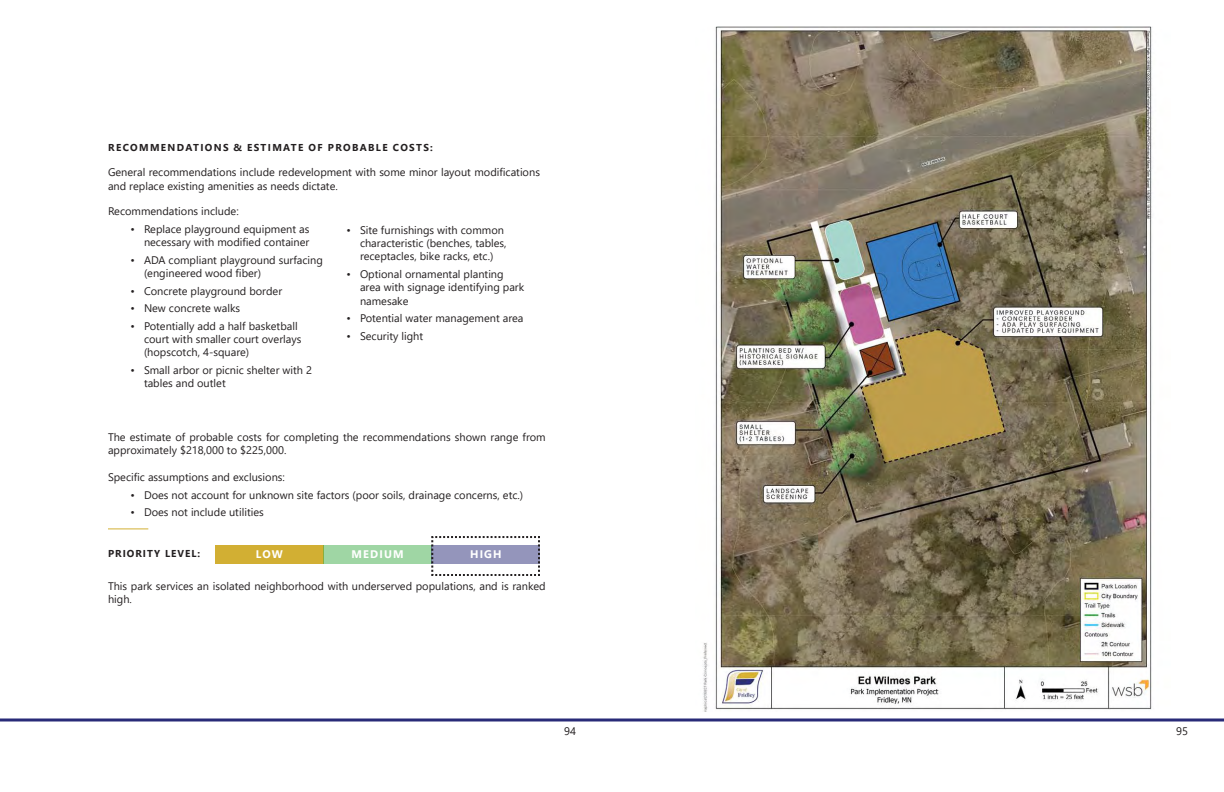
<style>
.page{position:relative;width:1224px;height:792px;background:#fff}
.page>*{position:absolute;margin:0;border:0;box-sizing:border-box;transform-origin:0 0}
.Body_Text{font:11px/13.2px "Segoe UI";color:#231f20}
.Section_Headers{font:700 11px "Segoe UI";letter-spacing:.1em;color:#fff}
.Body_Text-2{font:700 10px "Segoe UI";letter-spacing:.135em;color:#231f20}
.Body_Text-3{font:700 10px "Segoe UI";letter-spacing:.1em;color:#231f20}
</style>
<div class="page">
<svg style="left:612px;top:718px;width:612px;height:4px;background:#5e5f99"></svg>
<svg style="left:0;top:718px;width:612px;height:4px;background:#5e5f99"></svg>
<img style="left:703px;top:26px;width:449px;height:685px">
<hr style="left:108px;top:528px;width:40px;height:1px;background:#d2af33">
<div style="left:215px;top:545px;width:109px;height:19px;background:#d2af33"></div>
<div style="left:324px;top:545px;width:108px;height:19px;background:#9fd6a4"></div>
<svg style="left:431px;top:536px;width:109px;height:40px"></svg>
<p class="Body_Text-2" style="left:108px;top:138px;width:326px">RECOMMENDATIONS &amp; ESTIMATE OF PROBABLE COSTS:</p>
<p class="Body_Text" style="left:108px;top:165px;width:434px">General recommendations include redevelopment with some minor layout modifications and replace existing amenities as needs dictate.</p>
<p class="Body_Text" style="left:108px;top:204px;width:132px">Recommendations include:</p>
<p class="Body_Text" style="left:130px;top:221px;width:180px;text-align:right">• Replace playground equipment as necessary with modified container</p>
<p class="Body_Text" style="left:144px;top:252px;width:180px;text-indent:-14px">• ADA compliant playground surfacing (engineered wood fiber)</p>
<p class="Body_Text" style="left:130px;top:283px;width:153px">• Concrete playground border</p>
<p class="Body_Text" style="left:130px;top:301px;width:111px">• New concrete walks</p>
<p class="Body_Text" style="left:144px;top:318px;width:159px;text-indent:-14px">• Potentially add a half basketball court with smaller court overlays (hopscotch, 4-square)</p>
<p class="Body_Text" style="left:144px;top:363px;width:170px;text-indent:-14px">• Small arbor or picnic shelter with 2 tables and outlet</p>
<p class="Body_Text" style="left:360px;top:223px;width:148px;text-indent:-14px">• Site furnishings with common characteristic (benches, tables, receptacles, bike racks, etc.)</p>
<p class="Body_Text" style="left:360px;top:267px;width:166px;text-indent:-14px">• Optional ornamental planting area with signage identifying park namesake</p>
<p class="Body_Text" style="left:346px;top:311px;width:179px">• Potential water management area</p>
<p class="Body_Text" style="left:346px;top:328px;width:78px">• Security light</p>
<p class="Body_Text" style="left:108px;top:430px;width:439px">The estimate of probable costs for completing the recommendations shown range from approximately $218,000 to $225,000.</p>
<p class="Body_Text" style="left:108px;top:469px;width:178px">Specific assumptions and exclusions:</p>
<p class="Body_Text" style="left:130px;top:487px;width:394px">• Does not account for unknown site factors (poor soils, drainage concerns, etc.)</p>
<p class="Body_Text" style="left:130px;top:505px;width:135px">• Does not include utilities</p>
<p class="Body_Text-3" style="left:108px;top:544px;width:94px">PRIORITY LEVEL:</p>
<p class="Section_Headers" style="left:256px;top:544px;width:28px">LOW</p>
<p class="Section_Headers" style="left:352px;top:544px;width:53px">MEDIUM</p>
<p class="Section_Headers" style="left:470px;top:544px;width:33px">HIGH</p>
<p class="Body_Text" style="left:108px;top:579px;width:439px">This park services an isolated neighborhood with underserved populations, and is ranked high.</p>
<p class="Body_Text" style="left:564px;top:724px;width:13px">94</p>
<p class="Body_Text" style="left:1176px;top:724px;width:13px">95</p>
</div>
